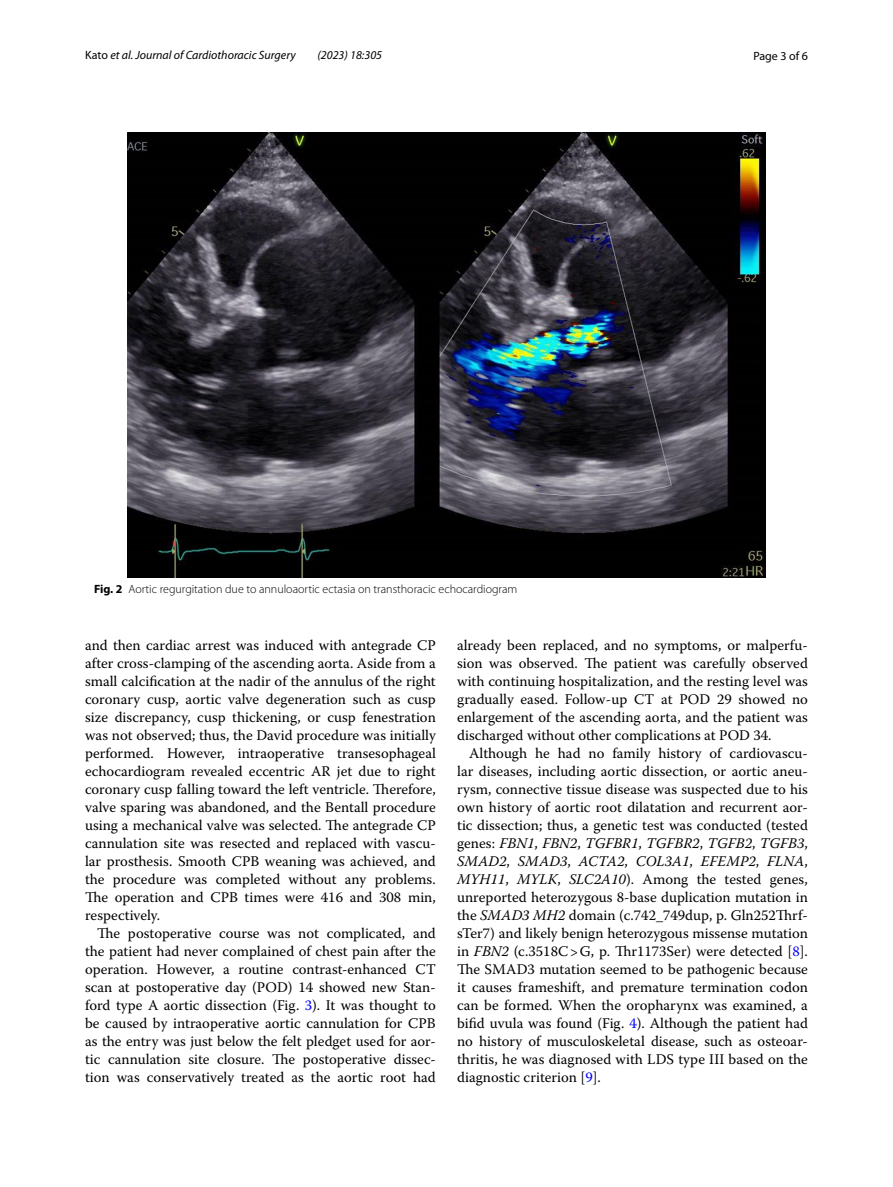
<style>
.page{position:relative;width:893px;height:1187px;background:#fff}
.page>*{position:absolute;margin:0;border:0;box-sizing:border-box;transform-origin:0 0}
.t1{font:14.7px/18px "Warnock Pro";color:#000;text-align:justify}
.t2{font:300 12px "Myriad Pro";color:#000}
.t3{font:italic 12px "Myriad Pro";color:#000}
.t4{font:12px "Myriad Pro";color:#000}
.s1{font-style:normal}
.s2{font-weight:700}
.s3{color:#00f}
.s4{font-style:italic}
</style>
<div class="page">
<img style="left:128px;top:133px;width:637px;height:444px">
<p class="t3" style="left:85px;top:48px;width:212px"><span class="s1">Kato</span> et al. Journal of Cardiothoracic Surgery</p>
<p class="t3" style="left:317px;top:48px;width:66px">(2023) 18:305</p>
<p class="t4" style="left:753px;top:48px;width:56px">Page 3 of 6</p>
<p class="t2" style="left:94px;top:582px;width:425px"><span class="s2">Fig. 2</span> Aortic regurgitation due to annuloaortic ectasia on transthoracic echocardiogram</p>
<p class="t1" style="left:85px;top:636px;width:352px">and then cardiac arrest was induced with antegrade CP after cross-clamping of the ascending aorta. Aside from a small calcification at the nadir of the annulus of the right coronary cusp, aortic valve degeneration such as cusp size discrepancy, cusp thickening, or cusp fenestration was not observed; thus, the David procedure was initially performed. However, intraoperative transesophageal echocardiogram revealed eccentric AR jet due to right coronary cusp falling toward the left ventricle. Therefore, valve sparing was abandoned, and the Bentall procedure using a mechanical valve was selected. The antegrade CP cannulation site was resected and replaced with vascu&shy;lar prosthesis. Smooth CPB weaning was achieved, and the procedure was completed without any problems.<br>The operation and CPB times were 416 and 308 min, respectively.</p>
<p class="t1" style="left:85px;top:924px;width:352px;text-indent:12px">The postoperative course was not complicated, and the patient had never complained of chest pain after the operation. However, a routine contrast-enhanced CT scan at postoperative day (POD) 14 showed new Stan&shy;ford type A aortic dissection (Fig. <span class="s3">3</span>). It was thought to be caused by intraoperative aortic cannulation for CPB as the entry was just below the felt pledget used for aor&shy;tic cannulation site closure. The postoperative dissec&shy;tion was conservatively treated as the aortic root had</p>
<p class="t1" style="left:457px;top:636px;width:352px">already been replaced, and no symptoms, or malperfu&shy;sion was observed. The patient was carefully observed with continuing hospitalization, and the resting level was gradually eased. Follow-up CT at POD 29 showed no enlargement of the ascending aorta, and the patient was discharged without other complications at POD 34.</p>
<p class="t1" style="left:457px;top:744px;width:352px;text-indent:12px">Although he had no family history of cardiovascu&shy;lar diseases, including aortic dissection, or aortic aneu&shy;rysm, connective tissue disease was suspected due to his own history of aortic root dilatation and recurrent aor&shy;tic dissection; thus, a genetic test was conducted (tested genes: <span class="s4">FBN1</span>, <span class="s4">FBN2</span>, <span class="s4">TGFBR1</span>, <span class="s4">TGFBR2</span>, <span class="s4">TGFB2</span>, <span class="s4">TGFB3</span>, <span class="s4">SMAD2</span>, <span class="s4">SMAD3</span>, <span class="s4">ACTA2</span>, <span class="s4">COL3A1</span>, <span class="s4">EFEMP2</span>, <span class="s4">FLNA</span>, <span class="s4">MYH11</span>, <span class="s4">MYLK</span>, <span class="s4">SLC2A10</span>). Among the tested genes, unreported heterozygous 8-base duplication mutation in the <span class="s4">SMAD3 MH2</span> domain (c.742_749dup, p. Gln252Thrf&shy;sTer7) and likely benign heterozygous missense mutation in <span class="s4">FBN2</span> (c.3518C&gt;G, p. Thr1173Ser) were detected [<span class="s3">8</span>].<br>The SMAD3 mutation seemed to be pathogenic because it causes frameshift, and premature termination codon can be formed. When the oropharynx was examined, a bifid uvula was found (Fig. <span class="s3">4</span>). Although the patient had no history of musculoskeletal disease, such as osteoar&shy;thritis, he was diagnosed with LDS type III based on the diagnostic criterion [<span class="s3">9</span>].</p>
</div>
